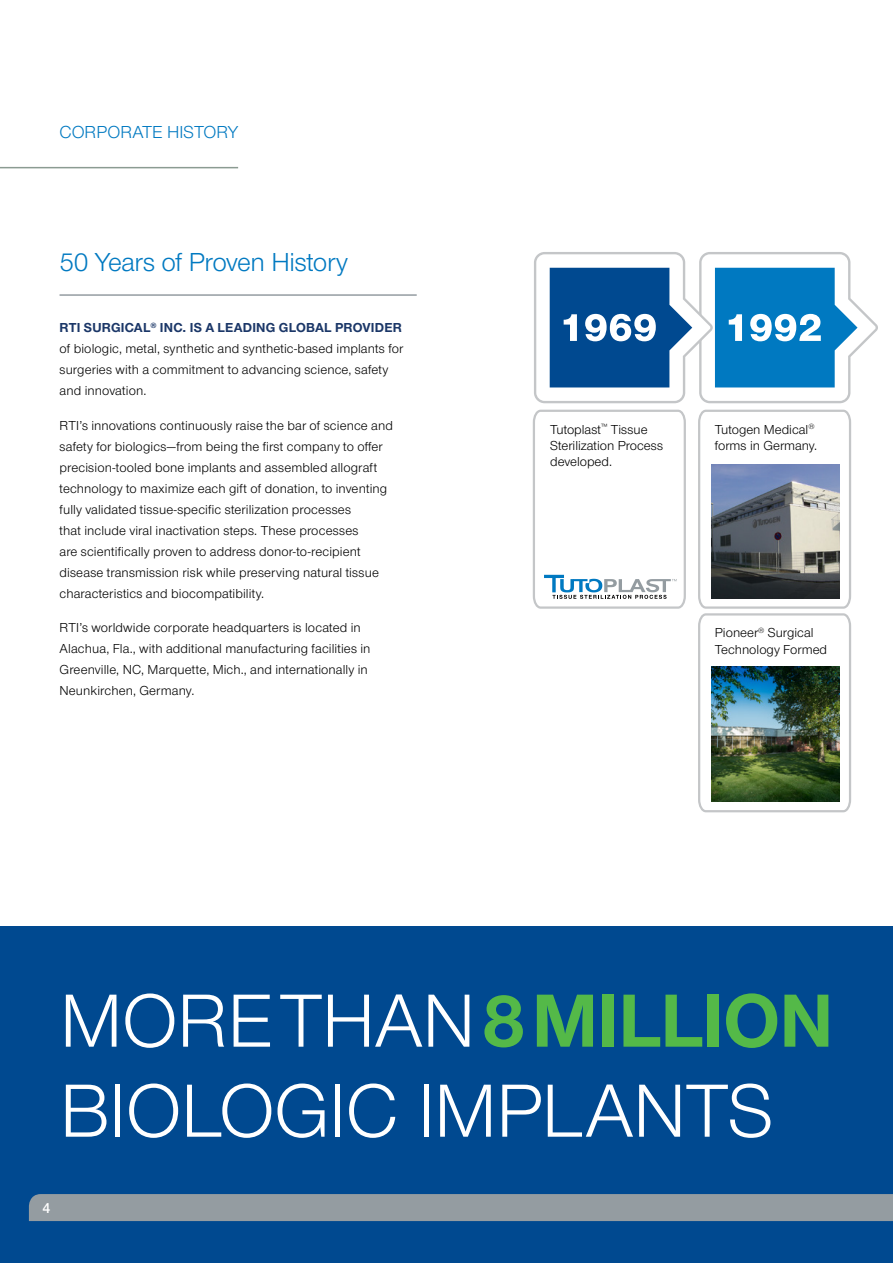
<style>
.page{position:relative;width:893px;height:1263px;background:#fff}
.page>*{position:absolute;margin:0;border:0;box-sizing:border-box;transform-origin:0 0}
.t1{font:78px/90px "Nimbus San Nov";letter-spacing:-.01em;color:#fff}
.t2{font:27px "Nimbus San Nov";letter-spacing:-.015em;color:#0079c1}
.t3{font:18px "Nimbus San Nov";color:#0079c1}
.t4{font:15px "Nimbus San Nov Sem Bol";color:#fff}
.t5{font:13.5px/21px "Nimbus San Nov";letter-spacing:.01em;color:#000}
.s1{font-weight:700;color:#1b3768}
.s2{font-weight:700;color:#54b948}
</style>
<div class="page">
<div style="left:0;top:926px;width:893px;height:337px;background:#004990"></div>
<hr style="left:60px;top:294px;width:357px;height:2px;background:#949ca1">
<svg style="left:532px;top:252px;width:346px;height:561px"></svg>
<div style="left:29px;top:1194px;width:864px;height:27px;background:#949ca1"></div>
<hr style="left:0;top:167px;width:238px;height:1px;background:#8b9b92">
<h3 class="t3" style="left:60px;top:122px;width:180px">CORPORATE HISTORY</h3>
<h2 class="t2" style="left:60px;top:246px;width:290px">50 Years of Proven History</h2>
<p class="t5" style="left:60px;top:317px;width:345px"><span class="s1">RTI SURGICAL</span><sup>®</sup> <span class="s1">INC. IS A LEADING GLOBAL PROVIDER </span>of biologic, metal, synthetic and synthetic-based implants for surgeries with a commitment to advancing science, safety and innovation.</p>
<p class="t5" style="left:60px;top:415px;width:335px">RTI’s innovations continuously raise the bar of science and safety for biologics—from being the first company to offer precision-tooled bone implants and assembled allograft technology to maximize each gift of donation, to inventing fully validated tissue-specific sterilization processes<br>that include viral inactivation steps. These processes<br>are scientifically proven to address donor-to-recipient disease transmission risk while preserving natural tissue characteristics and biocompatibility.</p>
<p class="t5" style="left:60px;top:617px;width:312px">RTI’s worldwide corporate headquarters is located in Alachua, Fla., with additional manufacturing facilities in Greenville, NC, Marquette, Mich., and internationally in Neunkirchen, Germany.</p>
<p class="t5" style="left:550px;top:421px;width:114px;line-height:16.2px">Tutoplast<sup>™</sup> Tissue<br>Sterilization Process developed.</p>
<p class="t5" style="left:715px;top:421px;width:104px;line-height:16.2px">Tutogen Medical<sup>® </sup>forms in Germany.</p>
<p class="t5" style="left:715px;top:625px;width:114px;line-height:16.2px">Pioneer<sup>®</sup> Surgical<br>Technology Formed</p>
<h1 class="t1" style="left:60px;top:976px;width:775px">MORE THAN <span class="s2">8 MILLION<br></span>BIOLOGIC IMPLANTS</h1>
<p class="t4" style="left:42px;top:1199px;width:10px">4</p>
</div>
